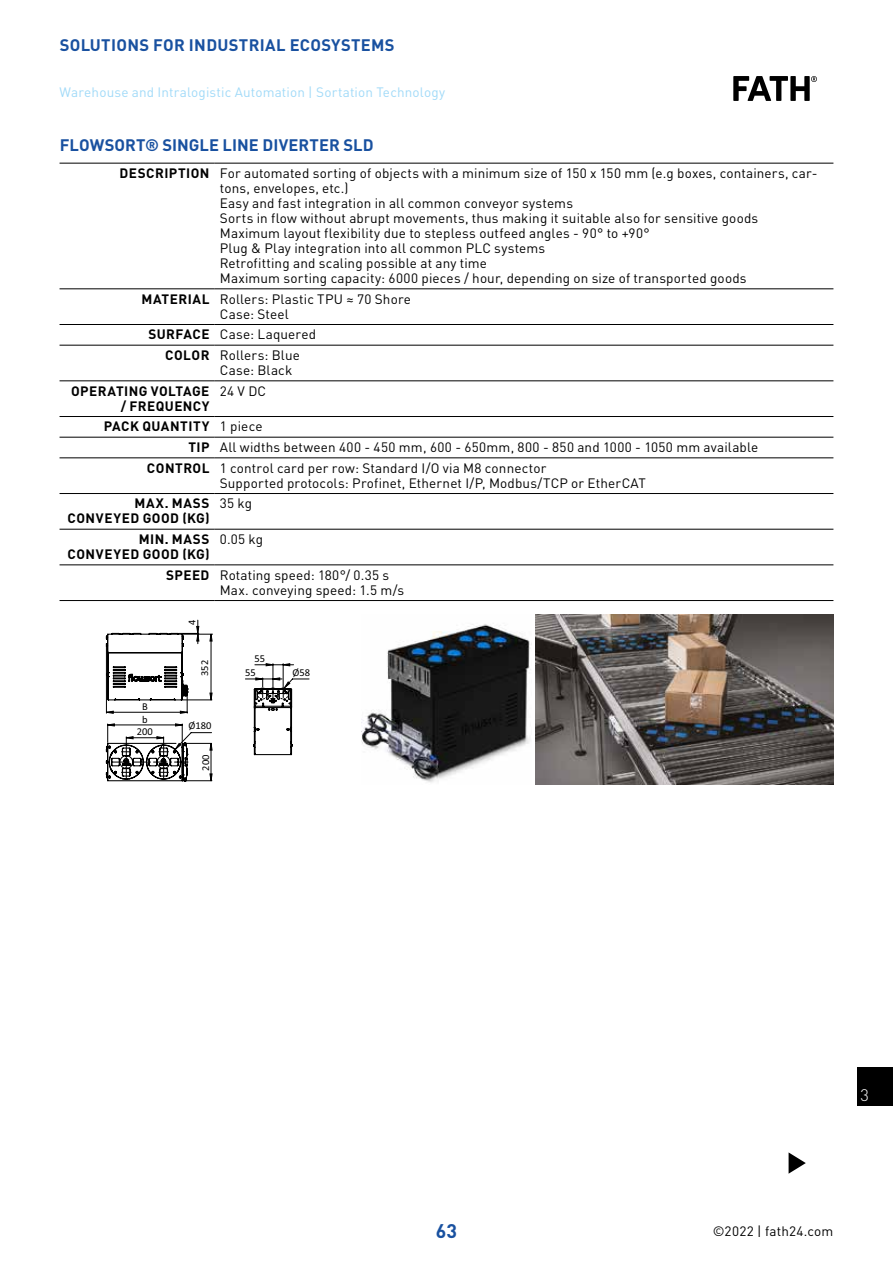
<style>
.page{position:relative;width:893px;height:1263px;background:#fff}
.page>*{position:absolute;margin:0;border:0;box-sizing:border-box;transform-origin:0 0}
.t1{font:700 19.5px "DIN Pro";color:#1951a0}
.t2{font:700 16.5px "DIN Pro";letter-spacing:.015em;color:#1951a0}
.t3{font:300 16.5px "DIN Pro";color:#fff}
.t4{font:13.5px/15px "DIN Pro";letter-spacing:.01em;color:#000}
.t5{font:700 13.5px/15px "DIN Pro";letter-spacing:.035em;color:#000;text-align:right}
.t6{font:13.5px "DIN Pro";letter-spacing:.01em;color:#a1daf8}
.t7{font:10.5px/14.2px "Calibri";color:#000}
.s1{font-weight:700}
.s2{font-weight:400}
</style>
<div class="page">
<hr style="left:60px;top:163px;width:155px;height:1px;background:#000">
<hr style="left:215px;top:163px;width:618px;height:1px;background:#000">
<hr style="left:60px;top:289px;width:155px;height:1px;background:#000">
<hr style="left:215px;top:289px;width:618px;height:1px;background:#000">
<hr style="left:60px;top:324px;width:155px;height:1px;background:#000">
<hr style="left:215px;top:324px;width:618px;height:1px;background:#000">
<hr style="left:60px;top:345px;width:155px;height:1px;background:#000">
<hr style="left:215px;top:345px;width:618px;height:1px;background:#000">
<hr style="left:60px;top:381px;width:155px;height:1px;background:#000">
<hr style="left:215px;top:381px;width:618px;height:1px;background:#000">
<hr style="left:60px;top:416px;width:155px;height:1px;background:#000">
<hr style="left:215px;top:416px;width:618px;height:1px;background:#000">
<hr style="left:60px;top:437px;width:155px;height:1px;background:#000">
<hr style="left:215px;top:437px;width:618px;height:1px;background:#000">
<hr style="left:60px;top:458px;width:155px;height:1px;background:#000">
<hr style="left:215px;top:458px;width:618px;height:1px;background:#000">
<hr style="left:60px;top:493px;width:155px;height:1px;background:#000">
<hr style="left:215px;top:493px;width:618px;height:1px;background:#000">
<hr style="left:60px;top:529px;width:155px;height:1px;background:#000">
<hr style="left:215px;top:529px;width:618px;height:1px;background:#000">
<hr style="left:60px;top:565px;width:155px;height:1px;background:#000">
<hr style="left:60px;top:600px;width:155px;height:1px;background:#000">
<hr style="left:215px;top:565px;width:618px;height:1px;background:#000">
<hr style="left:215px;top:600px;width:618px;height:1px;background:#000">
<svg style="left:105px;top:620px;width:205px;height:162px"></svg>
<img style="left:361px;top:624px;width:171px;height:159px">
<img style="left:536px;top:614px;width:297px;height:170px">
<svg style="left:789px;top:1152px;width:17px;height:22px"></svg>
<svg style="left:733px;top:76px;width:84px;height:25px"></svg>
<div style="left:858px;top:1067px;width:35px;height:39px;background:#000"></div>
<p class="t2" style="left:60px;top:31px;width:336px">SOLUTIONS FOR INDUSTRIAL ECOSYSTEMS</p>
<p class="t6" style="left:60px;top:82px;width:387px">Warehouse and Intralogistic Automation | Sortation Technology</p>
<p class="t2" style="left:60px;top:131px;width:315px">FLOWSORT® SINGLE LINE DIVERTER SLD</p>
<p class="t4" style="left:220px;top:164px;width:599px;text-indent:-100px"><span class="s1">DESCRIPTION</span> For automated sorting of objects with a minimum size of 150 x 150 mm (e.g boxes, containers, car&shy;tons, envelopes, etc.)<br>Easy and fast integration in all common conveyor systems<br>Sorts in flow without abrupt movements, thus making it suitable also for sensitive goods Maximum layout flexibility due to stepless outfeed angles - 90° to +90°<br>Plug &amp; Play integration into all common PLC systems<br>Retrofitting and scaling possible at any time<br>Maximum sorting capacity: 6000 pieces / hour, depending on size of transported goods</p>
<p class="t4" style="left:220px;top:290px;width:193px;text-indent:-78px"><span class="s1">MATERIAL</span> Rollers: Plastic TPU ≈ 70 Shore<br>Case: Steel</p>
<p class="t4" style="left:148px;top:323px;width:169px;line-height:20.7px;text-align:center"><span class="s1">SURFACE</span> Case: Laquered<br><span class="s1">COLOR</span> Rollers: Blue</p>
<p class="t4" style="left:220px;top:361px;width:74px">Case: Black</p>
<p class="t5" style="left:71px;top:382px;width:140px">OPERATING VOLTAGE / FREQUENCY</p>
<p class="t4" style="left:220px;top:382px;width:48px">24 V DC</p>
<p class="t5" style="left:104px;top:417px;width:160px">PACK QUANTITY <span class="s2">1 piece</span></p>
<p class="t4" style="left:188px;top:438px;width:572px"><span class="s1">TIP</span> All widths between 400 - 450 mm, 600 - 650mm, 800 - 850 and 1000 - 1050 mm available</p>
<p class="t4" style="left:147px;top:459px;width:401px"><span class="s1">CONTROL</span> 1 control card per row: Standard I/O via M8 connector</p>
<p class="t4" style="left:220px;top:474px;width:427px">Supported protocols: Profinet, Ethernet I/P, Modbus/TCP or EtherCAT</p>
<p class="t5" style="left:68px;top:494px;width:144px">MAX. MASS<br>CONVEYED GOOD (KG)</p>
<p class="t4" style="left:220px;top:494px;width:34px">35 kg</p>
<p class="t5" style="left:68px;top:530px;width:144px">MIN. MASS<br>CONVEYED GOOD (KG)</p>
<p class="t4" style="left:220px;top:530px;width:45px">0.05 kg</p>
<p class="t4" style="left:220px;top:566px;width:186px;text-indent:-54px"><span class="s1">SPEED</span> Rotating speed: 180°/ 0.35 s<br>Max. conveying speed: 1.5 m/s</p>
<p class="t7" style="left:142px;top:699px;width:7px">B</p>
<p class="t7" style="left:142px;top:712px;width:7px">b</p>
<p class="t7" style="left:137px;top:724px;width:17px">200</p>
<p class="t7" style="left:185px;top:625px;width:7px;rotate:-90deg">4</p>
<p class="t7" style="left:197px;top:676px;width:17px;rotate:-90deg">352</p>
<p class="t7" style="left:188px;top:718px;width:24px">Ø180</p>
<p class="t7" style="left:198px;top:771px;width:17px;rotate:-90deg">200</p>
<p class="t7" style="left:245px;top:651px;width:22px;text-indent:10px">55<br>55</p>
<p class="t7" style="left:292px;top:665px;width:19px">Ø58</p>
<p class="t3" style="left:860px;top:1082px;width:10px">3</p>
<h1 class="t1" style="left:436px;top:1215px;width:23px">63</h1>
<p class="t4" style="left:713px;top:1222px;width:122px">©2022 | fath24.com</p>
</div>
